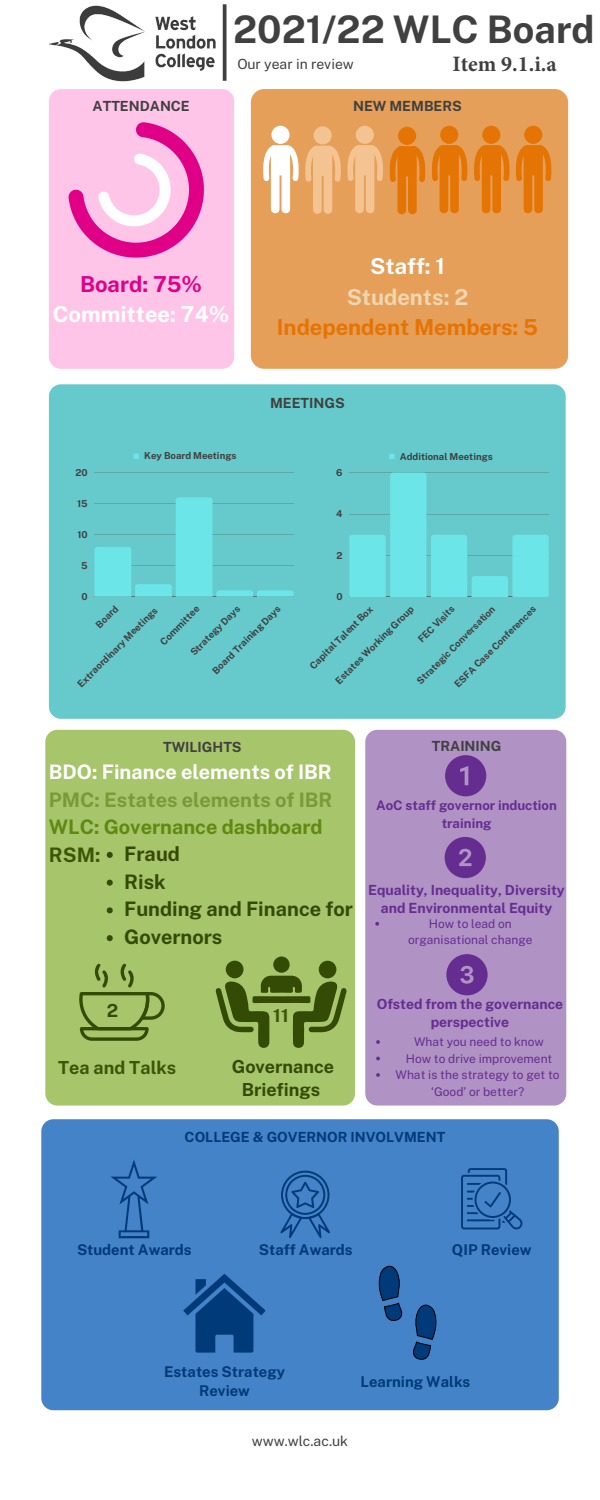
<style>
.page{position:relative;width:600px;height:1500px;background:#fff}
.page>*{position:absolute;margin:0;border:0;box-sizing:border-box;transform-origin:0 0}
.t1{font:700 38px "Public Sans";color:#404040}
.t2{font:700 22px "Public Sans";color:#fff}
.t3{font:700 22px "Public Sans";color:#e47404}
.t4{font:700 22px "Minion Pro";color:#404040}
.t5{font:700 22px "Public Sans";color:#efd6b1}
.t6{font:700 22px "Public Sans";color:#e00087}
.t7{font:700 20px/27.8px "Public Sans";color:#344b06}
.t8{font:700 20px "Public Sans";color:#fff}
.t9{font:700 20px "Public Sans";color:#79993b}
.t10{font:700 20px "Public Sans";color:#618911}
.t11{font:700 20px "Public Sans";color:#3c5608}
.t12{font:700 18px/23.2px "Public Sans";color:#344b06;text-align:center}
.t13{font:700 18px "Public Sans";color:#3c5608}
.t14{font:700 14.8px/18.8px "Public Sans";color:#003a79;text-align:center}
.t15{font:700 14px/18px "Public Sans";color:#662d91;text-align:center}
.t16{font:700 14px "Public Sans";color:#404040}
.t17{font:14px "Public Sans";color:#404040}
.t18{font:700 14px "Public Sans";color:#003a79}
.t19{font:700 13.2px/18px "Public Sans";color:#662d91;text-align:center}
.t20{font:12px/16.5px "Public Sans";color:#662d91;text-align:center}
.t21{font:700 9.6px "Public Sans";color:#404040}
</style>
<div class="page">
<div style="left:49px;top:89px;width:185px;height:280px;background:#ffc5e8;border-radius:12px"></div>
<div style="left:49px;top:384px;width:517px;height:335px;background:#66c9cb;border-radius:12px"></div>
<div style="left:45px;top:730px;width:310px;height:376px;background:#a7c56b;border-radius:12px"></div>
<div style="left:365px;top:730px;width:201px;height:376px;background:#b092c4;border-radius:12px"></div>
<svg style="left:68px;top:122px;width:136px;height:136px"></svg>
<div style="left:251px;top:89px;width:317px;height:280px;background:#e59f59;border-radius:13px"></div>
<div style="left:314px;top:126px;width:18px;height:18px;background:#f4c392;border-radius:50%"></div>
<div style="left:356px;top:126px;width:18px;height:18px;background:#f4c392;border-radius:50%"></div>
<div style="left:398px;top:127px;width:18px;height:18px;background:#e47404;border-radius:50%"></div>
<div style="left:482px;top:126px;width:18px;height:18px;background:#e47404;border-radius:50%"></div>
<div style="left:440px;top:126px;width:18px;height:18px;background:#e47404;border-radius:50%"></div>
<div style="left:271px;top:126px;width:19px;height:18px;background:#fff;border-radius:50%"></div>
<svg style="left:263px;top:145px;width:289px;height:69px"></svg>
<div style="left:524px;top:126px;width:18px;height:18px;background:#e47404;border-radius:50%"></div>
<svg style="left:134px;top:454px;width:5px;height:5px"></svg>
<hr style="left:94px;top:472px;width:200px;height:1px;background:#404040">
<svg style="left:94px;top:497px;width:200px;height:100px"></svg>
<svg style="left:389px;top:454px;width:6px;height:5px"></svg>
<hr style="left:349px;top:597px;width:200px;height:1px;background:#404040">
<svg style="left:349px;top:473px;width:200px;height:124px"></svg>
<div style="left:41px;top:1119px;width:518px;height:291px;background:#4483c8;border-radius:12px"></div>
<svg style="left:79px;top:964px;width:86px;height:77px"></svg>
<svg style="left:215px;top:976px;width:132px;height:72px"></svg>
<div style="left:319px;top:961px;width:17px;height:17px;background:#344b06;border-radius:50%"></div>
<div style="left:226px;top:961px;width:18px;height:17px;background:#344b06;border-radius:50%"></div>
<div style="left:273px;top:956px;width:17px;height:17px;background:#344b06;border-radius:50%"></div>
<svg style="left:281px;top:1171px;width:49px;height:67px"></svg>
<svg style="left:111px;top:1160px;width:46px;height:78px"></svg>
<svg style="left:461px;top:1168px;width:62px;height:61px"></svg>
<svg style="left:413px;top:1305px;width:23px;height:55px"></svg>
<svg style="left:379px;top:1266px;width:23px;height:55px"></svg>
<svg style="left:445px;top:755px;width:41px;height:41px"></svg>
<svg style="left:445px;top:837px;width:41px;height:41px"></svg>
<svg style="left:446px;top:954px;width:42px;height:41px"></svg>
<img style="left:49px;top:5px;width:167px;height:77px">
<svg style="left:223px;top:4px;width:4px;height:77px"></svg>
<svg style="left:183px;top:1274px;width:83px;height:79px"></svg>
<svg style="left:375px;top:922px;width:4px;height:4px"></svg>
<svg style="left:376px;top:1040px;width:4px;height:4px"></svg>
<svg style="left:376px;top:1057px;width:4px;height:3px"></svg>
<svg style="left:376px;top:1073px;width:4px;height:4px"></svg>
<svg style="left:107px;top:852px;width:6px;height:6px"></svg>
<svg style="left:107px;top:880px;width:6px;height:6px"></svg>
<svg style="left:107px;top:907px;width:6px;height:6px"></svg>
<svg style="left:107px;top:935px;width:6px;height:6px"></svg>
<h3 class="t16" style="left:93px;top:98px;width:99px">ATTENDANCE</h3>
<h1 class="t1" style="left:233px;top:7px;width:363px">2021/22 WLC Board</h1>
<h3 class="t17" style="left:237px;top:55px;width:118px">Our year in review</h3>
<h2 class="t4" style="left:452px;top:49px;width:106px">Item 9.1.i.a</h2>
<h3 class="t16" style="left:353px;top:98px;width:110px">NEW MEMBERS</h3>
<h2 class="t6" style="left:80px;top:271px;width:124px">Board: 75%</h2>
<h2 class="t2" style="left:53px;top:301px;width:178px">Committee: 74%</h2>
<p class="t21" style="left:75px;top:467px;width:14px">20</p>
<p class="t21" style="left:77px;top:498px;width:12px">15</p>
<p class="t21" style="left:77px;top:529px;width:12px">10</p>
<p class="t21" style="left:81px;top:560px;width:8px">5</p>
<p class="t21" style="left:81px;top:591px;width:8px">0</p>
<p class="t21" style="left:144px;top:450px;width:94px">Key Board Meetings</p>
<h2 class="t2" style="left:370px;top:253px;width:76px">Staff: 1</h2>
<h2 class="t5" style="left:347px;top:284px;width:123px">Students: 2</h2>
<h2 class="t3" style="left:277px;top:314px;width:263px">Independent Members: 5</h2>
<h3 class="t16" style="left:270px;top:394px;width:76px">MEETINGS</h3>
<p class="t21" style="left:336px;top:467px;width:8px">6</p>
<p class="t21" style="left:336px;top:508px;width:8px">4</p>
<p class="t21" style="left:337px;top:550px;width:8px">2</p>
<p class="t21" style="left:336px;top:591px;width:8px">0</p>
<p class="t21" style="left:400px;top:450px;width:94px">Additional Meetings</p>
<p class="t21" style="left:93px;top:622px;width:29px;rotate:-45deg">Board</p>
<p class="t21" style="left:75px;top:681px;width:110px;rotate:-45deg">Extraordinary Meetings</p>
<p class="t21" style="left:158px;top:639px;width:53px;rotate:-45deg">Committee</p>
<p class="t21" style="left:210px;top:668px;width:94px;rotate:-45deg">Board Training Days</p>
<p class="t21" style="left:188px;top:650px;width:67px;rotate:-45deg">Strategy Days</p>
<p class="t21" style="left:307px;top:663px;width:86px;rotate:-45deg">Capital Talent Box</p>
<p class="t21" style="left:333px;top:678px;width:107px;rotate:-45deg">Estates Working Group</p>
<p class="t21" style="left:416px;top:637px;width:49px;rotate:-45deg">FEC Visits</p>
<p class="t21" style="left:452px;top:681px;width:112px;rotate:-45deg">ESFA Case Conferences</p>
<p class="t21" style="left:414px;top:678px;width:108px;rotate:-45deg">Strategic Conversation</p>
<h3 class="t16" style="left:163px;top:739px;width:80px">TWILIGHTS</h3>
<h3 class="t16" style="left:432px;top:737px;width:71px">TRAINING</h3>
<h3 class="t8" style="left:49px;top:760px;width:284px">BDO: Finance elements of IBR</h3>
<h3 class="t9" style="left:49px;top:788px;width:285px">PMC: Estates elements of IBR</h3>
<h3 class="t10" style="left:49px;top:815px;width:275px">WLC: Governance dashboard</h3>
<h3 class="t11" style="left:49px;top:843px;width:53px">RSM:</h3>
<h3 class="t7" style="left:124px;top:840px;width:230px">Fraud<br>Risk<br>Funding and Finance for<br>Governors</h3>
<h3 class="t19" style="left:376px;top:796px;width:182px">AoC staff governor induction training</h3>
<h3 class="t15" style="left:368px;top:880px;width:198px">Equality, Inequality, Diversity and Environmental Equity</h3>
<p class="t20" style="left:408px;top:915px;width:126px">How to lead on organisational change</p>
<h3 class="t12" style="left:107px;top:999px;width:13px">2</h3>
<h3 class="t13" style="left:273px;top:1005px;width:17px">11</h3>
<h3 class="t12" style="left:232px;top:1054px;width:104px">Governance<br>Briefings</h3>
<h3 class="t13" style="left:58px;top:1056px;width:120px">Tea and Talks</h3>
<h3 class="t15" style="left:377px;top:995px;width:188px">Ofsted from the governance perspective</h3>
<p class="t20" style="left:396px;top:1034px;width:166px">What you need to know<br>How to drive improvement<br>What is the strategy to get to ‘Good’ or better?</p>
<h3 class="t18" style="left:185px;top:1129px;width:262px">COLLEGE &amp; GOVERNOR INVOLVMENT</h3>
<h3 class="t14" style="left:77px;top:1240px;width:116px">Student Awards</h3>
<h3 class="t14" style="left:259px;top:1240px;width:95px">Staff Awards</h3>
<h3 class="t14" style="left:452px;top:1240px;width:81px">QIP Review</h3>
<h3 class="t14" style="left:164px;top:1363px;width:122px">Estates Strategy<br>Review</h3>
<h3 class="t14" style="left:361px;top:1372px;width:111px">Learning Walks</h3>
<h3 class="t17" style="left:252px;top:1433px;width:98px">www.wlc.ac.uk</h3>
</div>
